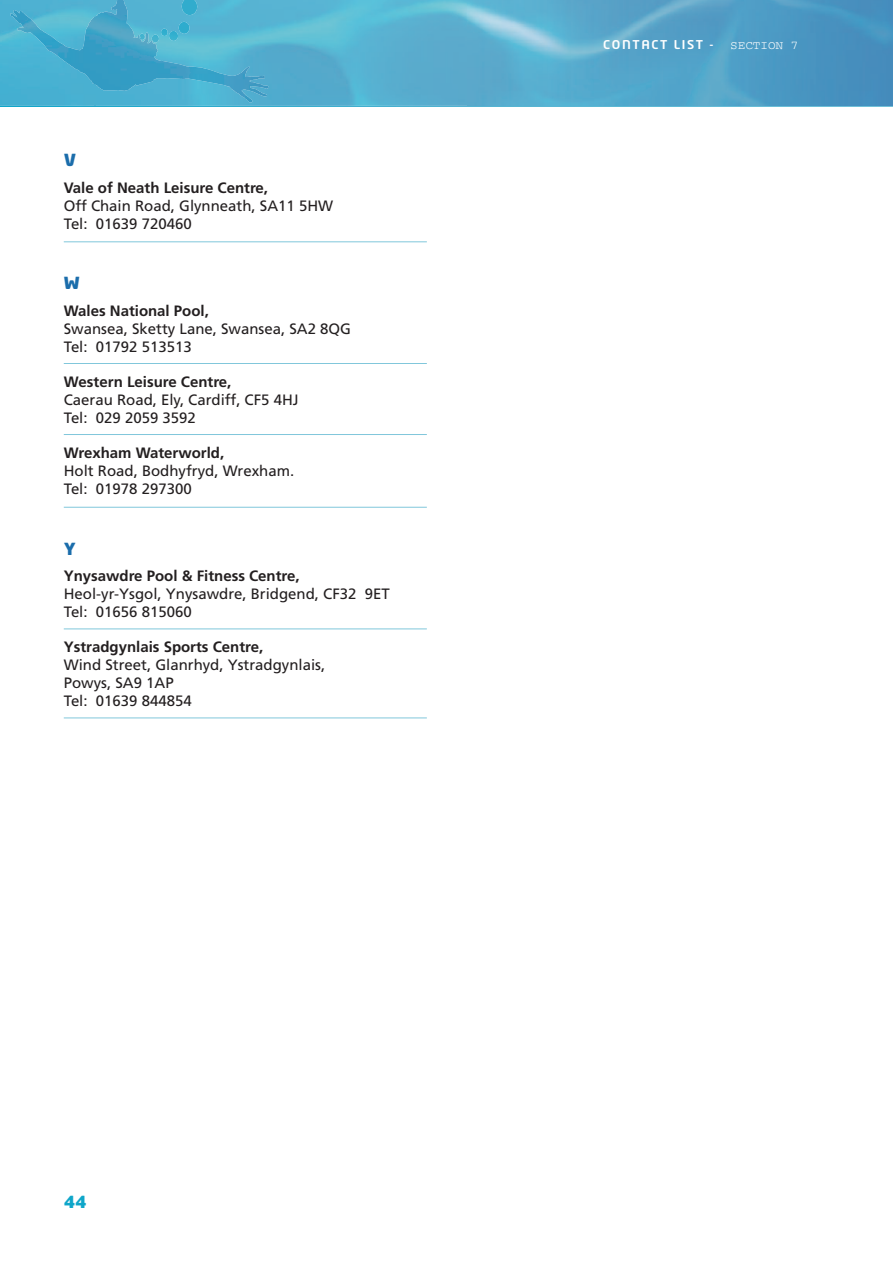
<style>
.page{position:relative;width:893px;height:1263px;background:#fff}
.page>*{position:absolute;margin:0;border:0;box-sizing:border-box;transform-origin:0 0}
.t1{font:900 16.5px "Neo Tech";color:#1b6dab;scale:1.05 1}
.t2{font:900 16.5px "Neo Tech";color:#0fa6c9;scale:1.05 1}
.t3{font:15px/18px "Frutiger";color:#231f20}
.t4{font:700 15px "Frutiger";color:#231f20}
.t5{font:500 12px "Neo Tech";letter-spacing:.125em;color:#fff;scale:1.05 1}
.t6{font:12px "Courier";color:#fff;scale:1.05 1}
</style>
<div class="page">
<hr style="left:64px;top:241px;width:363px;height:1px;background:#81c7db">
<hr style="left:64px;top:363px;width:363px;height:1px;background:#81c7db">
<hr style="left:64px;top:434px;width:363px;height:1px;background:#81c7db">
<hr style="left:64px;top:507px;width:363px;height:1px;background:#81c7db">
<hr style="left:64px;top:628px;width:363px;height:1px;background:#81c7db">
<hr style="left:64px;top:717px;width:363px;height:1px;background:#81c7db">
<img style="left:89px;top:0;width:379px;height:106px">
<img style="left:173px;top:78px;width:77px;height:25px">
<svg style="left:0;top:0;width:89px;height:107px;background:#49b1d1"></svg>
<svg style="left:139px;top:34px;width:6px;height:6px"></svg>
<svg style="left:151px;top:22px;width:39px;height:21px"></svg>
<img style="left:181px;top:0;width:17px;height:15px">
<img style="left:468px;top:0;width:425px;height:106px">
<p class="t1" style="left:64px;top:153px;width:13px">V</p>
<p class="t4" style="left:64px;top:181px;width:206px">Vale of Neath Leisure Centre,</p>
<p class="t3" style="left:64px;top:198px;width:271px">Off Chain Road, Glynneath, SA11 5HW<br>Tel: 01639 720460</p>
<p class="t1" style="left:64px;top:276px;width:17px">W</p>
<p class="t4" style="left:64px;top:305px;width:147px">Wales National Pool,</p>
<p class="t3" style="left:64px;top:321px;width:289px">Swansea, Sketty Lane, Swansea, SA2 8QG<br>Tel: 01792 513513</p>
<p class="t4" style="left:64px;top:376px;width:169px">Western Leisure Centre,</p>
<p class="t3" style="left:64px;top:392px;width:236px">Caerau Road, Ely, Cardiff, CF5 4HJ<br>Tel: 029 2059 3592</p>
<p class="t4" style="left:64px;top:447px;width:162px">Wrexham Waterworld,</p>
<p class="t3" style="left:64px;top:463px;width:232px">Holt Road, Bodhyfryd, Wrexham.<br>Tel: 01978 297300</p>
<p class="t1" style="left:64px;top:542px;width:13px">Y</p>
<p class="t4" style="left:64px;top:570px;width:237px">Ynysawdre Pool &amp; Fitness Centre,</p>
<p class="t3" style="left:64px;top:586px;width:327px">Heol-yr-Ysgol, Ynysawdre, Bridgend, CF32 9ET<br>Tel: 01656 815060</p>
<p class="t4" style="left:64px;top:641px;width:201px">Ystradgynlais Sports Centre,</p>
<p class="t3" style="left:64px;top:657px;width:263px">Wind Street, Glanrhyd, Ystradgynlais,<br>Powys, SA9 1AP<br>Tel: 01639 844854</p>
<p class="t2" style="left:64px;top:1195px;width:23px">44</p>
<p class="t5" style="left:603px;top:40px;width:107px">CONTACT LIST -</p>
<p class="t6" style="left:730px;top:42px;width:66px">SECTION 7</p>
</div>
